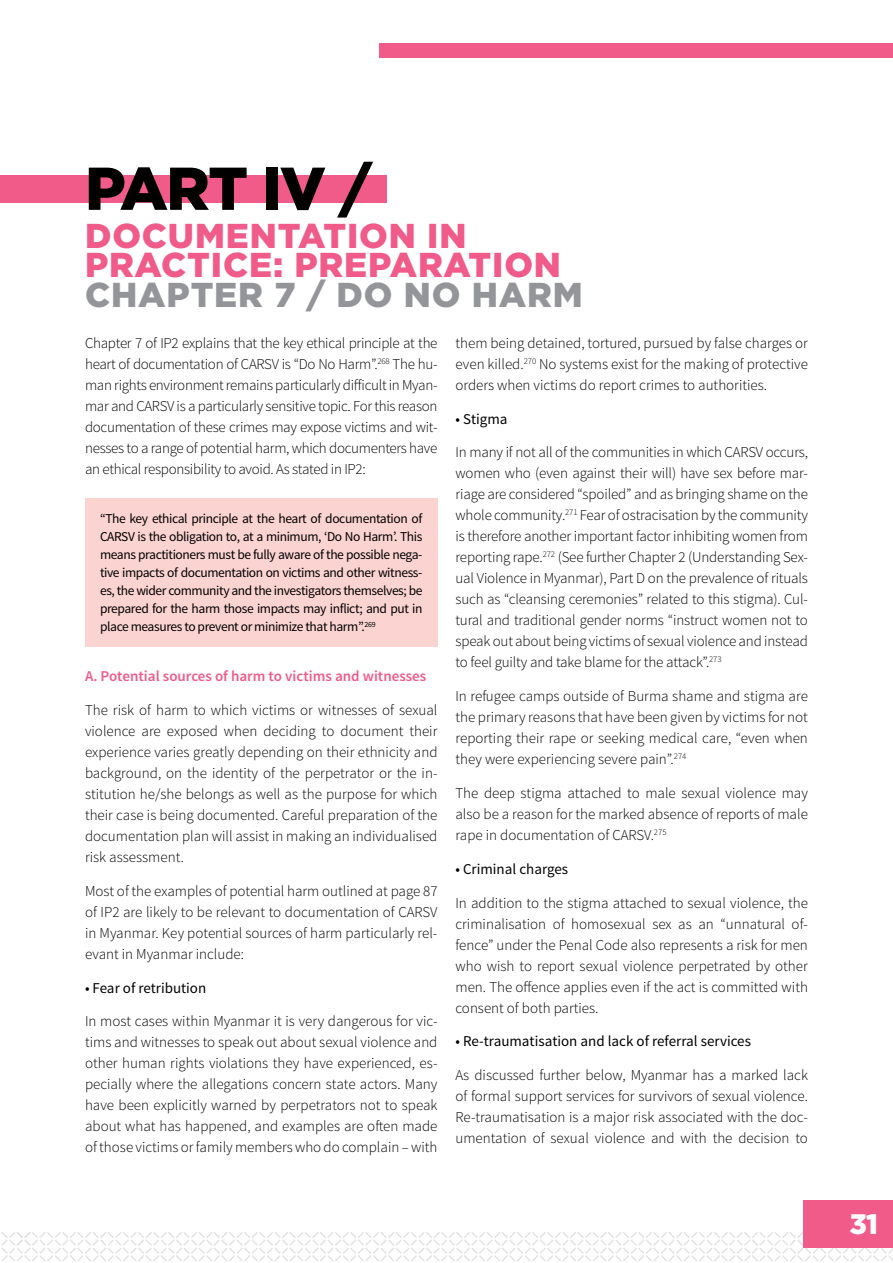
<style>
.page{position:relative;width:893px;height:1263px;background:#fff}
.page>*{position:absolute;margin:0;border:0;box-sizing:border-box;transform-origin:0 0}
.t1{font:900 60.3px "Gotham";letter-spacing:-.025em;color:#000}
.t2{font:900 34.5px/29.2px "Gotham";letter-spacing:.025em;color:#f05b89}
.t3{font:900 34.5px "Gotham";letter-spacing:.025em;color:#939598}
.t4{font:900 28.2px "Gotham";color:#fff}
.t5{font:300 15px/21px "Source Sans Pro";color:#000;text-align:justify}
.t6{font:15px "Source Sans Pro";color:#000}
.t7{font:600 15px "Source Sans Pro";color:#f05b89}
.t8{font:13.5px/18px "Source Sans Pro";letter-spacing:-.03em;color:#000;text-align:justify}
</style>
<div class="page">
<svg style="left:1px;top:1232px;width:892px;height:30px"></svg>
<div style="left:379px;top:43px;width:514px;height:15px;background:#f05b89"></div>
<div style="left:803px;top:1200px;width:90px;height:48px;background:#f05b89"></div>
<div style="left:85px;top:498px;width:352px;height:148px;background:#fbd4d2"></div>
<div style="left:0;top:175px;width:386px;height:27px;background:#f05b89"></div>
<h1 class="t1" style="left:85px;top:147px;width:288px">PART IV /</h1>
<h2 class="t2" style="left:85px;top:221px;width:477px">DOCUMENTATION IN<br>PRACTICE: PREPARATION</h2>
<h2 class="t3" style="left:85px;top:271px;width:499px">CHAPTER 7 / DO NO HARM</h2>
<p class="t5" style="left:85px;top:332px;width:354px">Chapter 7 of IP2 explains that the key ethical principle at the heart of documentation of CARSV is “Do No Harm”.<sup>268</sup> The hu&shy;man rights environment remains particularly difficult in Myan&shy;mar and CARSV is a particularly sensitive topic. For this reason documentation of these crimes may expose victims and wit&shy;nesses to a range of potential harm, which documenters have an ethical responsibility to avoid. As stated in IP2:</p>
<p class="t5" style="left:455px;top:332px;width:354px">them being detained, tortured, pursued by false charges or even killed.<sup>270</sup> No systems exist for the making of protective orders when victims do report crimes to authorities.</p>
<p class="t6" style="left:455px;top:409px;width:53px">• Stigma</p>
<p class="t5" style="left:455px;top:442px;width:354px">In many if not all of the communities in which CARSV occurs, women who (even against their will) have sex before mar&shy;riage are considered “spoiled” and as bringing shame on the whole community.<sup>271</sup> Fear of ostracisation by the community is therefore another important factor inhibiting women from reporting rape.<sup>272</sup> (See further Chapter 2 (Understanding Sex&shy;ual Violence in Myanmar), Part D on the prevalence of rituals such as “cleansing ceremonies” related to this stigma). Cul&shy;tural and traditional gender norms “instruct women not to speak out about being victims of sexual violence and instead to feel guilty and take blame for the attack”.<sup>273</sup></p>
<p class="t5" style="left:455px;top:686px;width:354px">In refugee camps outside of Burma shame and stigma are the primary reasons that have been given by victims for not reporting their rape or seeking medical care, “even when they were experiencing severe pain”.<sup>274</sup></p>
<p class="t5" style="left:455px;top:782px;width:354px">The deep stigma attached to male sexual violence may also be a reason for the marked absence of reports of male rape in documentation of CARSV.<sup>275</sup></p>
<p class="t6" style="left:455px;top:859px;width:114px">• Criminal charges</p>
<p class="t5" style="left:455px;top:892px;width:354px">In addition to the stigma attached to sexual violence, the criminalisation of homosexual sex as an “unnatural of&shy;fence” under the Penal Code also represents a risk for men who wish to report sexual violence perpetrated by other men. The offence applies even if the act is committed with consent of both parties.</p>
<p class="t6" style="left:455px;top:1032px;width:297px">• Re-traumatisation and lack of referral services</p>
<p class="t5" style="left:455px;top:1065px;width:354px">As discussed further below, Myanmar has a marked lack of formal support services for survivors of sexual violence.<br>Re-traumatisation is a major risk associated with the doc&shy;umentation of sexual violence and with the decision to</p>
<p class="t8" style="left:100px;top:510px;width:324px">“The key ethical principle at the heart of documentation of CARSV is the obligation to, at a minimum, ‘Do No Harm’. This means practitioners must be fully aware of the possible nega&shy;tive impacts of documentation on victims and other witness&shy;es, the wider community and the investigators themselves; be prepared for the harm those impacts may inflict; and put in place measures to prevent or minimize that harm”.<sup>269</sup></p>
<p class="t7" style="left:85px;top:667px;width:343px">A. Potential sources of harm to victims and witnesses</p>
<p class="t5" style="left:85px;top:700px;width:354px">The risk of harm to which victims or witnesses of sexual violence are exposed when deciding to document their experience varies greatly depending on their ethnicity and background, on the identity of the perpetrator or the in&shy;stitution he/she belongs as well as the purpose for which their case is being documented. Careful preparation of the documentation plan will assist in making an individualised risk assessment.</p>
<p class="t5" style="left:85px;top:880px;width:354px">Most of the examples of potential harm outlined at page 87 of IP2 are likely to be relevant to documentation of CARSV in Myanmar. Key potential sources of harm particularly rel&shy;evant in Myanmar include:</p>
<p class="t6" style="left:85px;top:978px;width:123px">• Fear of retribution</p>
<p class="t5" style="left:85px;top:1011px;width:354px">In most cases within Myanmar it is very dangerous for vic&shy;tims and witnesses to speak out about sexual violence and other human rights violations they have experienced, es&shy;pecially where the allegations concern state actors. Many have been explicitly warned by perpetrators not to speak about what has happened, and examples are often made of those victims or family members who do complain – with</p>
<h3 class="t4" style="left:849px;top:1204px;width:30px">31</h3>
</div>
